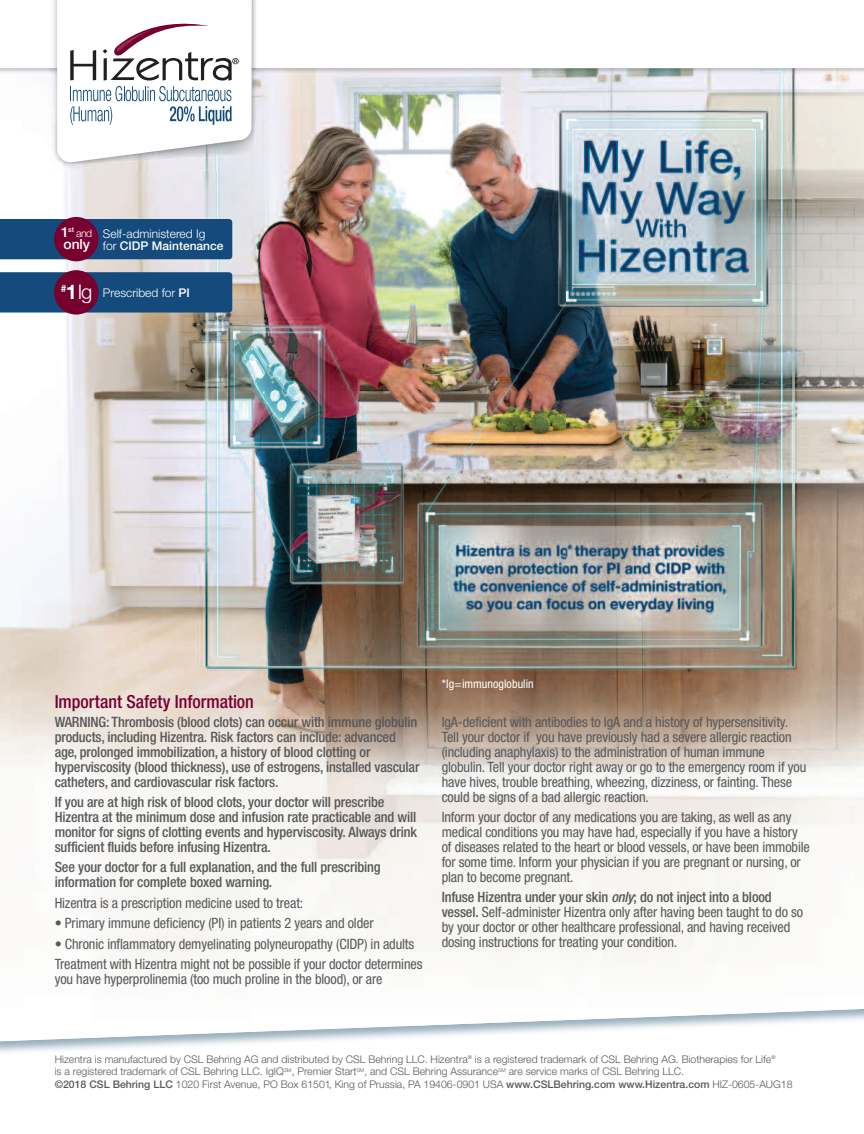
<style>
.page{position:relative;width:864px;height:1134px;background:#fff}
.page>*{position:absolute;margin:0;border:0;box-sizing:border-box;transform-origin:0 0}
.t1{font:500 condensed 18px "Helvetica Neue LT Std";color:#780031}
.t2{font:condensed 14.25px/15px "Helvetica Neue LT Std";letter-spacing:-.01em;color:#57585a}
.t3{font:500 condensed 14.25px/15px "Helvetica Neue LT Std";letter-spacing:-.01em;color:#57585a}
.t4{font:500 13.8px "Helvetica Neue LT Std";color:#fff}
.t5{font:300 12px/12px "Helvetica Neue LT Std";color:#fff}
.t6{font:condensed 12px "Helvetica Neue LT Std";letter-spacing:.005em;color:#fff}
.t7{font:10.5px/12.8px "Helvetica Neue LT Std L1";color:#57585a}
.t8{font:300 10.5px "Helvetica Neue LT Std";color:#fff}
.s1{font-weight:500;font-size:13.8px}
.s2{font-weight:500}
.s3{font-weight:700;font-size:20.25px}
.s4{font-size:20.25px}
.s5{font-weight:500;font-style:italic}
.s6{font-family:"Helvetica Neue LT Std M1"}
</style>
<div class="page">
<svg style="left:0;top:1020px;width:864px;height:22px"></svg>
<img style="left:0;top:171px;width:92px;height:855px">
<img style="left:251px;top:74px;width:613px;height:634px">
<img style="left:92px;top:171px;width:159px;height:855px">
<img style="left:250px;top:708px;width:317px;height:318px">
<img style="left:567px;top:708px;width:297px;height:312px">
<img style="left:0;top:68px;width:864px;height:6px">
<img style="left:51px;top:74px;width:6px;height:49px">
<img style="left:255px;top:74px;width:6px;height:49px">
<img style="left:53px;top:123px;width:48px;height:48px">
<img style="left:101px;top:163px;width:53px;height:8px">
<img style="left:154px;top:163px;width:54px;height:8px">
<img style="left:208px;top:123px;width:53px;height:48px">
<img style="left:53px;top:0;width:4px;height:68px">
<img style="left:255px;top:0;width:1px;height:68px">
<img style="left:48px;top:68px;width:213px;height:6px">
<img style="left:57px;top:163px;width:50px;height:2px">
<img style="left:252px;top:120px;width:3px;height:38px">
<svg style="left:57px;top:0;width:195px;height:163px"></svg>
<div style="left:0;top:219px;width:232px;height:40px;background:#144a7c"></div>
<div style="left:0;top:272px;width:232px;height:41px;background:#144a7c"></div>
<div style="left:54px;top:217px;width:45px;height:44px;background:#780031;border-radius:50%"></div>
<div style="left:54px;top:270px;width:45px;height:45px;background:#780031;border-radius:50%"></div>
<p class="t8" style="left:61px;top:229px;width:32px"><span class="s1">1</span><sup>st</sup> and</p>
<p class="t4" style="left:63px;top:240px;width:28px">only</p>
<p class="t5" style="left:103px;top:229px;width:122px">Self-administered Ig<br>for <span class="s2">CIDP Maintenance</span></p>
<p class="t5" style="left:61px;top:288px;width:131px"><sup>#</sup><span class="s3">1</span> <span class="s4">Ig</span> Prescribed for <span class="s2">PI</span></p>
<p class="t1" style="left:55px;top:695px;width:201px">Important Safety Information</p>
<p class="t3" style="left:55px;top:715px;width:366px">WARNING: Thrombosis (blood clots) can occur with immune globulin products, including Hizentra. Risk factors can include: advanced age, prolonged immobilization, a history of blood clotting or hyperviscosity (blood thickness), use of estrogens, installed vascular catheters, and cardiovascular risk factors.</p>
<p class="t3" style="left:55px;top:796px;width:364px">If you are at high risk of blood clots, your doctor will prescribe Hizentra at the minimum dose and infusion rate practicable and will monitor for signs of clotting events and hyperviscosity. Always drink sufficient fluids before infusing Hizentra.</p>
<p class="t3" style="left:55px;top:861px;width:328px">See your doctor for a full explanation, and the full prescribing information for complete boxed warning.</p>
<p class="t2" style="left:55px;top:896px;width:250px">Hizentra is a prescription medicine used to treat:</p>
<p class="t2" style="left:55px;top:917px;width:320px">• Primary immune deficiency (PI) in patients 2 years and older</p>
<p class="t2" style="left:55px;top:935px;width:369px;line-height:20.4px">• Chronic inflammatory demyelinating polyneuropathy (CIDP) in adults<br>Treatment with Hizentra might not be possible if your doctor determines</p>
<p class="t2" style="left:55px;top:973px;width:329px">you have hyperprolinemia (too much proline in the blood), or are</p>
<p class="t6" style="left:442px;top:680px;width:94px">*Ig=immunoglobulin</p>
<p class="t2" style="left:442px;top:715px;width:366px">IgA-deficient with antibodies to IgA and a history of hypersensitivity.<br>Tell your doctor if you have previously had a severe allergic reaction (including anaphylaxis) to the administration of human immune globulin. Tell your doctor right away or go to the emergency room if you have hives, trouble breathing, wheezing, dizziness, or fainting. These could be signs of a bad allergic reaction.</p>
<p class="t2" style="left:442px;top:811px;width:370px">Inform your doctor of any medications you are taking, as well as any medical conditions you may have had, especially if you have a history of diseases related to the heart or blood vessels, or have been immobile for some time. Inform your physician if you are pregnant or nursing, or plan to become pregnant.</p>
<p class="t2" style="left:442px;top:891px;width:363px"><span class="s2">Infuse Hizentra under your skin</span> <span class="s5">only</span><span class="s2">; do not inject into a blood vessel.</span> Self-administer Hizentra only after having been taught to do so by your doctor or other healthcare professional, and having received dosing instructions for treating your condition.</p>
<p class="t7" style="left:55px;top:1053px;width:739px">Hizentra is manufactured by CSL Behring AG and distributed by CSL Behring LLC. Hizentra<sup>®</sup> is a registered trademark of CSL Behring AG. Biotherapies for Life<sup>®<br></sup>is a registered trademark of CSL Behring LLC. IgIQ<sup>SM</sup>, Premier Start<sup>SM</sup>, and CSL Behring Assurance<sup>SM</sup> are service marks of CSL Behring LLC.<br><span class="s6">©2018 CSL Behring LLC</span> 1020 First Avenue, PO Box 61501, King of Prussia, PA 19406-0901 USA <span class="s6">www.CSLBehring.com www.Hizentra.com</span> HIZ-0605-AUG18</p>
</div>
